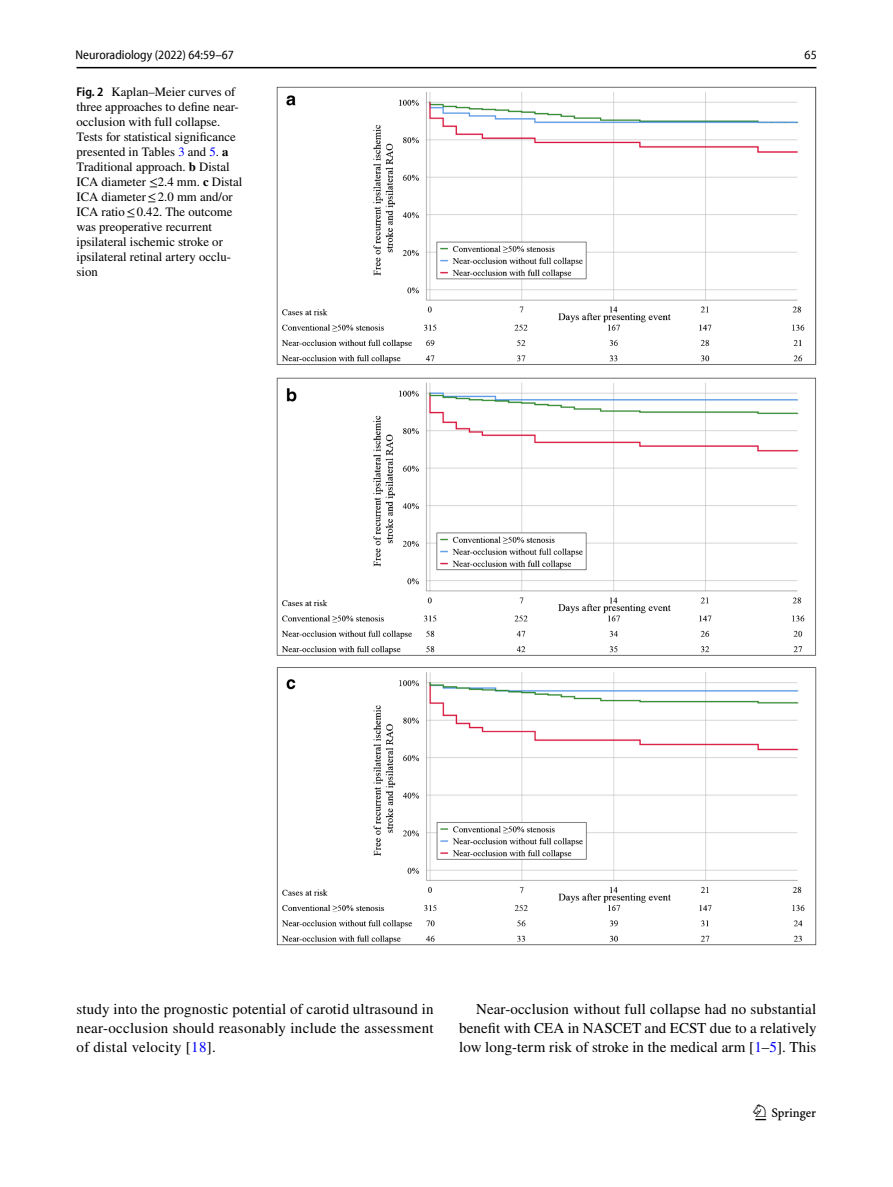
<style>
.page{position:relative;width:893px;height:1187px;background:#fff}
.page>*{position:absolute;margin:0;border:0;box-sizing:border-box;transform-origin:0 0}
.t1{font:22.5px "Springnew Regular 3";color:#000}
.t2{font:15px/18.8px "STIX";letter-spacing:.015em;color:#000;text-align:justify}
.t3{font:12.75px/15px "STIX";color:#000}
.t4{font:semi-condensed 12.75px "Myriad Pro Unic";color:#000}
.s1{font-family:"Myriad Pro";font-weight:600;font-stretch:semi-condensed}
.s2{color:#00f}
.s3{font-weight:700}
</style>
<div class="page">
<hr style="left:77px;top:67px;width:739px;height:1px;background:#000">
<img style="left:276px;top:87px;width:540px;height:858px">
<p class="t4" style="left:76px;top:50px;width:160px">Neuroradiology (2022) 64:59–67</p>
<p class="t4" style="left:805px;top:50px;width:14px">65</p>
<p class="t3" style="left:77px;top:85px;width:167px"><span class="s1">Fig. 2</span> Kaplan–Meier curves of three approaches to define near&shy;occlusion with full collapse.<br>Tests for statistical significance presented in Tables <span class="s2">3</span> and <span class="s2">5</span>. <span class="s3">a<br></span>Traditional approach. <span class="s3">b</span> Distal<br>ICA diameter ≤2.4 mm. <span class="s3">c</span> Distal<br>ICA diameter≤2.0 mm and/or<br>ICA ratio≤0.42. The outcome was preoperative recurrent ipsilateral ischemic stroke or ipsilateral retinal artery occlu&shy;sion</p>
<p class="t2" style="left:77px;top:1000px;width:359px">study into the prognostic potential of carotid ultrasound in near-occlusion should reasonably include the assessment of distal velocity [<span class="s2">18</span>].</p>
<p class="t2" style="left:459px;top:1000px;width:359px;text-indent:17px">Near-occlusion without full collapse had no substantial benefit with CEA in NASCET and ECST due to a relatively low long-term risk of stroke in the medical arm [<span class="s2">1</span>–<span class="s2">5</span>]. This</p>
<h1 class="t1" style="left:755px;top:1104px;width:62px">1 3</h1>
</div>
